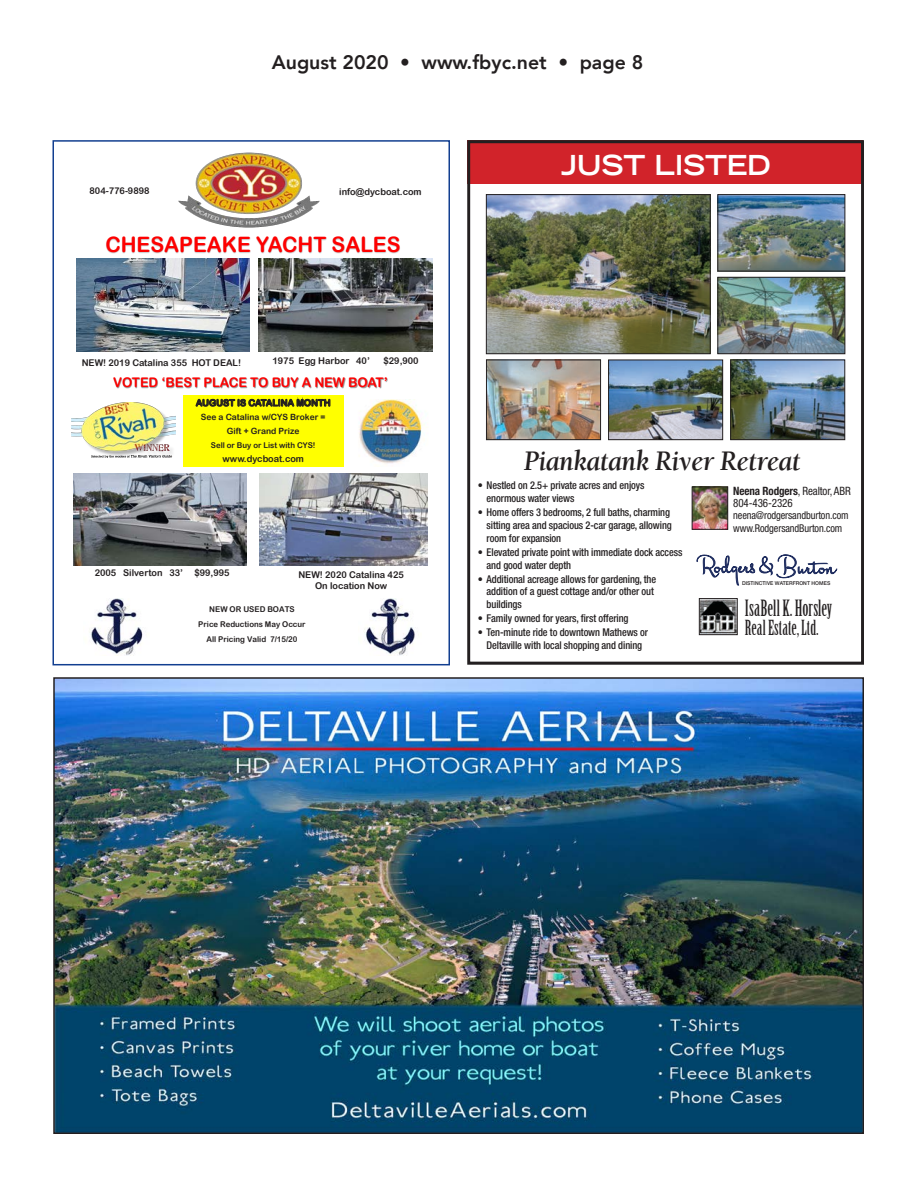
<style>
.page{position:relative;width:918px;height:1188px;background:#fff}
.page>*{position:absolute;margin:0;border:0;box-sizing:border-box;transform-origin:0 0}
.t1{font:italic 700 29.1px "Berkeley";letter-spacing:-.02em;color:#231f20;scale:.96 1}
.t2{font:700 expanded 27.6px "Trade Gothic LH";letter-spacing:-.01em;color:#fff;scale:.96 1}
.t3{font:21.9px "Birch";color:#231f20;scale:.96 1}
.t4{font:21.3px "Arial Rounded MT Bold";color:#f00}
.t5{font:20.25px "Birch";color:#231f20;scale:.96 1}
.t6{font:800 19.5px "Avenir";color:#231f20}
.t7{font:13.35px "Arial Rounded MT Bold";letter-spacing:-.005em;color:#f00}
.t8{font:condensed 11.55px/12.3px "Helvetica Neue LT Std";letter-spacing:-.01em;color:#231f20;scale:.96 1}
.t9{font:500 condensed 10.8px/12.9px "Helvetica Neue LT Std";letter-spacing:-.01em;color:#231f20;scale:.96 1}
.t10{font:condensed 10.8px/12.3px "Helvetica Neue LT Std";letter-spacing:-.01em;color:#231f20;scale:.96 1}
.t11{font:9.3px/11.4px "Arial Rounded MT Bold";color:#231f20;text-align:center}
.t12{font:8.55px/14px "Arial Rounded MT Bold";color:#231f20;text-align:center}
.t13{font:7.95px/15px "Arial Rounded MT Bold";color:#231f20;text-align:center}
.t14{font:500 5.25px "Helvetica Neue LT Std";letter-spacing:.01em;color:#231f20;scale:.96 1}
.s1{font-weight:700}
</style>
<div class="page">
<img style="left:694px;top:489px;width:32px;height:39px">
<div style="left:692px;top:487px;width:36px;height:43px;border:1px solid #231f20"></div>
<img style="left:488px;top:196px;width:221px;height:156px">
<div style="left:486px;top:194px;width:225px;height:160px;border:1px solid #231f20"></div>
<img style="left:719px;top:196px;width:124px;height:73px">
<div style="left:717px;top:194px;width:128px;height:77px;border:1px solid #231f20"></div>
<img style="left:719px;top:279px;width:124px;height:73px">
<div style="left:717px;top:277px;width:128px;height:77px;border:1px solid #231f20"></div>
<img style="left:701px;top:600px;width:35px;height:33px">
<div style="left:699px;top:598px;width:39px;height:37px;border:1px solid #231f20"></div>
<img style="left:732px;top:362px;width:111px;height:76px">
<div style="left:730px;top:360px;width:115px;height:80px;border:1px solid #231f20"></div>
<img style="left:488px;top:362px;width:111px;height:76px">
<div style="left:486px;top:360px;width:115px;height:80px;border:1px solid #231f20"></div>
<img style="left:610px;top:362px;width:111px;height:76px">
<div style="left:608px;top:360px;width:115px;height:80px;border:1px solid #231f20"></div>
<svg style="left:696px;top:554px;width:142px;height:32px"></svg>
<div style="left:468px;top:141px;width:395px;height:43px;background:#d1232a"></div>
<div style="left:467px;top:140px;width:397px;height:525px;border:3px solid #231f20"></div>
<img style="left:178px;top:152px;width:142px;height:73px">
<img style="left:92px;top:225px;width:295px;height:46px">
<img style="left:387px;top:237px;width:38px;height:22px">
<img style="left:77px;top:259px;width:172px;height:92px">
<img style="left:259px;top:473px;width:169px;height:93px">
<div style="left:183px;top:395px;width:160px;height:71px;background:#ff0"></div>
<svg style="left:196px;top:399px;width:134px;height:8px"></svg>
<img style="left:71px;top:402px;width:104px;height:56px">
<img style="left:359px;top:399px;width:66px;height:65px">
<img style="left:90px;top:598px;width:53px;height:57px">
<img style="left:364px;top:598px;width:51px;height:57px">
<img style="left:113px;top:378px;width:267px;height:21px">
<img style="left:380px;top:378px;width:8px;height:11px">
<img style="left:259px;top:259px;width:173px;height:92px">
<img style="left:74px;top:473px;width:172px;height:93px">
<div style="left:52px;top:140px;width:398px;height:525px;border:2px solid #123f90"></div>
<img style="left:56px;top:680px;width:805px;height:451px">
<div style="left:53px;top:677px;width:811px;height:457px;border:2px solid #231f20"></div>
<p class="t6" style="left:272px;top:47px;width:373px">August 2020 • www.fbyc.net • page 8</p>
<p class="t11" style="left:90px;top:185px;width:62px">804-776-9898</p>
<p class="t11" style="left:339px;top:186px;width:84px">info@dycboat.com</p>
<h3 class="t4" style="left:105px;top:232px;width:297px">CHESAPEAKE YACHT SALES</h3>
<p class="t11" style="left:82px;top:357px;width:161px">NEW! 2019 Catalina 355 HOT DEAL!</p>
<p class="t11" style="left:272px;top:355px;width:99px">1975 Egg Harbor 40’</p>
<p class="t11" style="left:384px;top:355px;width:37px">$29,900</p>
<p class="t7" style="left:113px;top:375px;width:276px">VOTED ‘BEST PLACE TO BUY A NEW BOAT’</p>
<p class="t11" style="left:196px;top:397px;width:136px">AUGUST IS CATALINA MONTH</p>
<p class="t12" style="left:201px;top:410px;width:126px">See a Catalina w/CYS Broker =<br>Gift + Grand Prize</p>
<p class="t13" style="left:211px;top:437px;width:106px">Sell or Buy or List with CYS!</p>
<p class="t11" style="left:223px;top:453px;width:83px">www.dycboat.com</p>
<p class="t11" style="left:95px;top:567px;width:136px">2005 Silverton 33’ $99,995</p>
<p class="t11" style="left:298px;top:569px;width:107px">NEW! 2020 Catalina 425<br>On location Now</p>
<p class="t13" style="left:198px;top:602px;width:109px">NEW OR USED BOATS<br>Price Reductions May Occur<br>All Pricing Valid 7/15/20</p>
<h2 class="t2" style="left:561px;top:147px;width:220px">JUST LISTED</h2>
<h1 class="t1" style="left:524px;top:445px;width:290px">Piankatank River Retreat</h1>
<p class="t9" style="left:487px;top:479px;width:166px;text-indent:-9px">• Nestled on 2.5+ private acres and enjoys enormous water views</p>
<p class="t9" style="left:487px;top:505px;width:194px;text-indent:-9px">• Home offers 3 bedrooms, 2 full baths, charming sitting area and spacious 2-car garage, allowing room for expansion</p>
<p class="t9" style="left:487px;top:545px;width:205px;text-indent:-9px">• Elevated private point with immediate dock access and good water depth</p>
<p class="t9" style="left:487px;top:572px;width:178px;text-indent:-9px">• Additional acreage allows for gardening, the addition of a guest cottage and/or other out buildings</p>
<p class="t9" style="left:478px;top:612px;width:158px">• Family owned for years, first offering</p>
<p class="t9" style="left:478px;top:626px;width:179px;text-align:center">• Ten-minute ride to downtown Mathews or<br>Deltaville with local shopping and dining</p>
<p class="t8" style="left:733px;top:484px;width:124px"><span class="s1">Neena Rodgers</span>, Realtor, ABR<br>804-436-2326</p>
<p class="t10" style="left:733px;top:509px;width:122px">neena@rodgersandburton.com www.RodgersandBurton.com</p>
<p class="t14" style="left:742px;top:580px;width:93px">DISTINCTIVE WATERFRONT HOMES</p>
<h3 class="t3" style="left:745px;top:597px;width:93px">IsaBell K. Horsley</h3>
<h3 class="t5" style="left:745px;top:617px;width:78px">Real Estate, Ltd.</h3>
</div>
